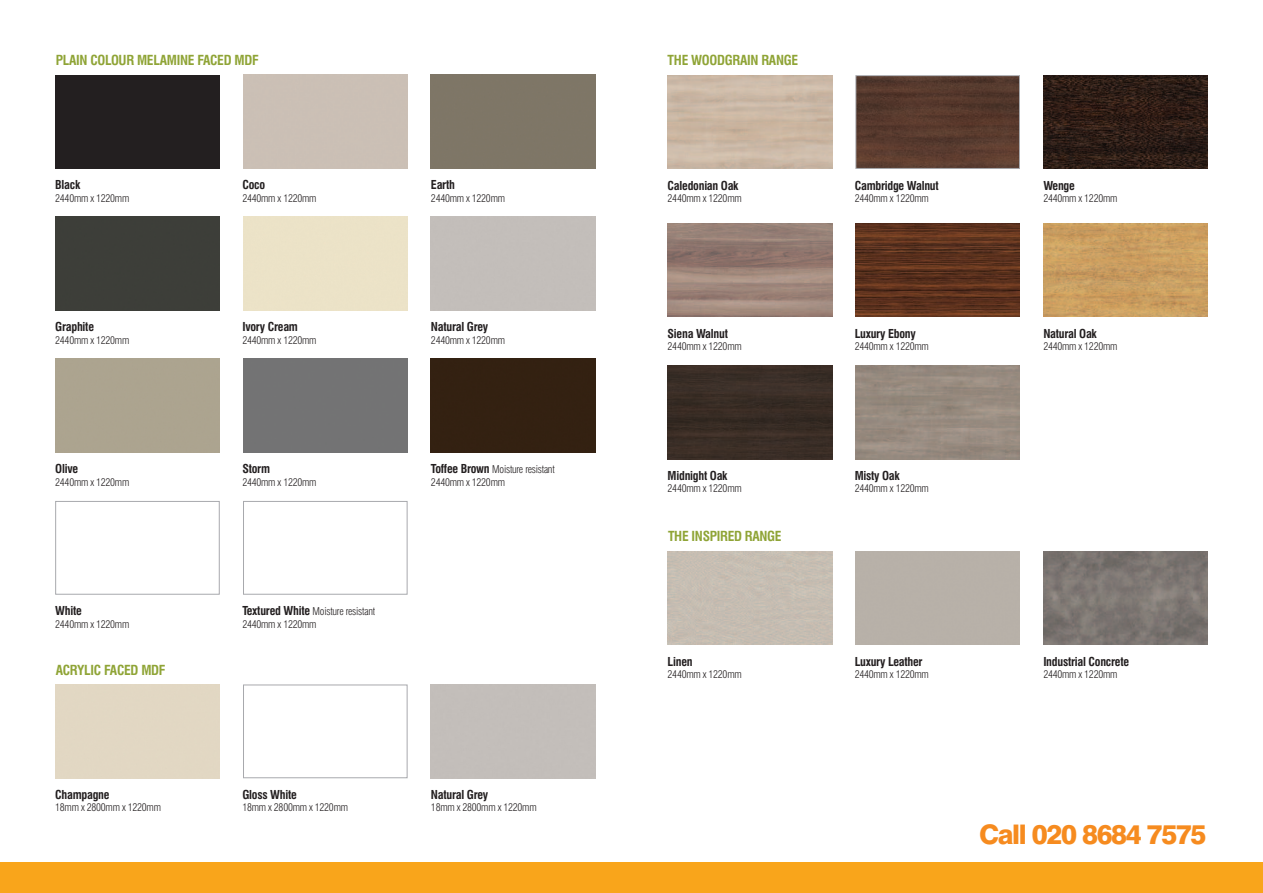
<style>
.page{position:relative;width:1263px;height:893px;background:#fff}
.page>*{position:absolute;margin:0;border:0;box-sizing:border-box;transform-origin:0 0}
.t1{font:800 27px "Swiss 721 BT";letter-spacing:-.05em;color:#f68b1f}
.t2{font:700 condensed 13.5px "Swiss 721 BT";letter-spacing:-.02em;color:#8fa436}
.t3{font:700 condensed 12px "Swiss 721 BT";letter-spacing:-.02em;color:#231f20}
.t4{font:300 condensed 10.5px/12.5px "Swiss 721 BT";letter-spacing:-.02em;color:#231f20}
.s1{font-weight:700;font-size:12px}
</style>
<div class="page">
<div style="left:243px;top:685px;width:164px;height:93px;border:1px solid #a8a9ad"></div>
<div style="left:55px;top:75px;width:165px;height:93px;background:#231f20"></div>
<div style="left:431px;top:75px;width:164px;height:93px;background:#7e7666"></div>
<div style="left:55px;top:217px;width:165px;height:93px;background:#3d3e39"></div>
<div style="left:431px;top:359px;width:164px;height:93px;background:#332111"></div>
<div style="left:55px;top:501px;width:165px;height:94px;border:1px solid #a8a9ad"></div>
<div style="left:243px;top:501px;width:164px;height:94px;border:1px solid #a8a9ad"></div>
<img style="left:857px;top:77px;width:161px;height:90px">
<div style="left:855px;top:75px;width:165px;height:94px;border:1px solid #a8a9ad"></div>
<img style="left:1043px;top:75px;width:165px;height:94px">
<img style="left:668px;top:223px;width:164px;height:94px">
<img style="left:855px;top:223px;width:165px;height:94px">
<img style="left:1043px;top:223px;width:165px;height:94px">
<div style="left:668px;top:365px;width:164px;height:94px;background:#392d26"></div>
<img style="left:1043px;top:551px;width:165px;height:94px">
<div style="left:0;top:862px;width:1263px;height:31px;background:#f9a51b"></div>
<p class="t2" style="left:56px;top:55px;width:204px">PLAIN COLOUR MELAMINE FACED MDF</p>
<p class="t2" style="left:668px;top:55px;width:132px">THE WOODGRAIN RANGE</p>
<p class="t3" style="left:55px;top:180px;width:26px">Black</p>
<p class="t4" style="left:55px;top:192px;width:76px">2440mm x 1220mm</p>
<p class="t3" style="left:242px;top:180px;width:24px">Coco</p>
<p class="t4" style="left:242px;top:192px;width:76px">2440mm x 1220mm</p>
<p class="t3" style="left:431px;top:180px;width:26px">Earth</p>
<p class="t4" style="left:431px;top:192px;width:76px">2440mm x 1220mm</p>
<p class="t3" style="left:668px;top:181px;width:72px">Caledonian Oak</p>
<p class="t4" style="left:668px;top:193px;width:76px">2440mm x 1220mm</p>
<p class="t3" style="left:55px;top:322px;width:40px">Graphite</p>
<p class="t4" style="left:55px;top:335px;width:76px">2440mm x 1220mm</p>
<p class="t3" style="left:242px;top:322px;width:57px">Ivory Cream</p>
<p class="t4" style="left:242px;top:335px;width:76px">2440mm x 1220mm</p>
<p class="t3" style="left:431px;top:322px;width:59px">Natural Grey</p>
<p class="t4" style="left:431px;top:335px;width:76px">2440mm x 1220mm</p>
<p class="t3" style="left:668px;top:329px;width:62px">Siena Walnut</p>
<p class="t4" style="left:668px;top:341px;width:76px">2440mm x 1220mm</p>
<p class="t3" style="left:55px;top:464px;width:24px">Olive</p>
<p class="t4" style="left:55px;top:477px;width:76px">2440mm x 1220mm</p>
<p class="t3" style="left:242px;top:464px;width:29px">Storm</p>
<p class="t4" style="left:242px;top:477px;width:76px">2440mm x 1220mm</p>
<p class="t4" style="left:431px;top:464px;width:125px"><span class="s1">Toffee Brown</span> Moisture resistant<br>2440mm x 1220mm</p>
<p class="t3" style="left:668px;top:471px;width:61px">Midnight Oak</p>
<p class="t4" style="left:668px;top:483px;width:76px">2440mm x 1220mm</p>
<p class="t2" style="left:668px;top:531px;width:115px">THE INSPIRED RANGE</p>
<p class="t3" style="left:55px;top:606px;width:28px">White</p>
<p class="t4" style="left:55px;top:619px;width:76px">2440mm x 1220mm</p>
<p class="t4" style="left:242px;top:606px;width:134px"><span class="s1">Textured White</span> Moisture resistant<br>2440mm x 1220mm</p>
<p class="t2" style="left:56px;top:665px;width:111px">ACRYLIC FACED MDF</p>
<p class="t3" style="left:668px;top:656px;width:27px">Linen</p>
<p class="t4" style="left:668px;top:669px;width:76px">2440mm x 1220mm</p>
<p class="t3" style="left:55px;top:790px;width:56px">Champagne</p>
<p class="t4" style="left:55px;top:802px;width:107px">18mm x 2800mm x 1220mm</p>
<p class="t3" style="left:242px;top:790px;width:56px">Gloss White</p>
<p class="t4" style="left:242px;top:802px;width:107px">18mm x 2800mm x 1220mm</p>
<p class="t3" style="left:431px;top:790px;width:59px">Natural Grey</p>
<p class="t4" style="left:431px;top:802px;width:107px">18mm x 2800mm x 1220mm</p>
<p class="t3" style="left:855px;top:181px;width:86px">Cambridge Walnut</p>
<p class="t4" style="left:855px;top:193px;width:76px">2440mm x 1220mm</p>
<p class="t3" style="left:855px;top:329px;width:63px">Luxury Ebony</p>
<p class="t4" style="left:855px;top:341px;width:76px">2440mm x 1220mm</p>
<p class="t3" style="left:855px;top:471px;width:46px">Misty Oak</p>
<p class="t4" style="left:855px;top:483px;width:76px">2440mm x 1220mm</p>
<p class="t3" style="left:1043px;top:181px;width:33px">Wenge</p>
<p class="t4" style="left:1043px;top:193px;width:76px">2440mm x 1220mm</p>
<p class="t3" style="left:1043px;top:329px;width:55px">Natural Oak</p>
<p class="t4" style="left:1043px;top:341px;width:76px">2440mm x 1220mm</p>
<p class="t3" style="left:855px;top:656px;width:69px">Luxury Leather</p>
<p class="t4" style="left:855px;top:669px;width:76px">2440mm x 1220mm</p>
<p class="t3" style="left:1043px;top:656px;width:87px">Industrial Concrete</p>
<p class="t4" style="left:1043px;top:669px;width:76px">2440mm x 1220mm</p>
<h1 class="t1" style="left:979px;top:824px;width:229px">Call 020 8684 7575</h1>
</div>
